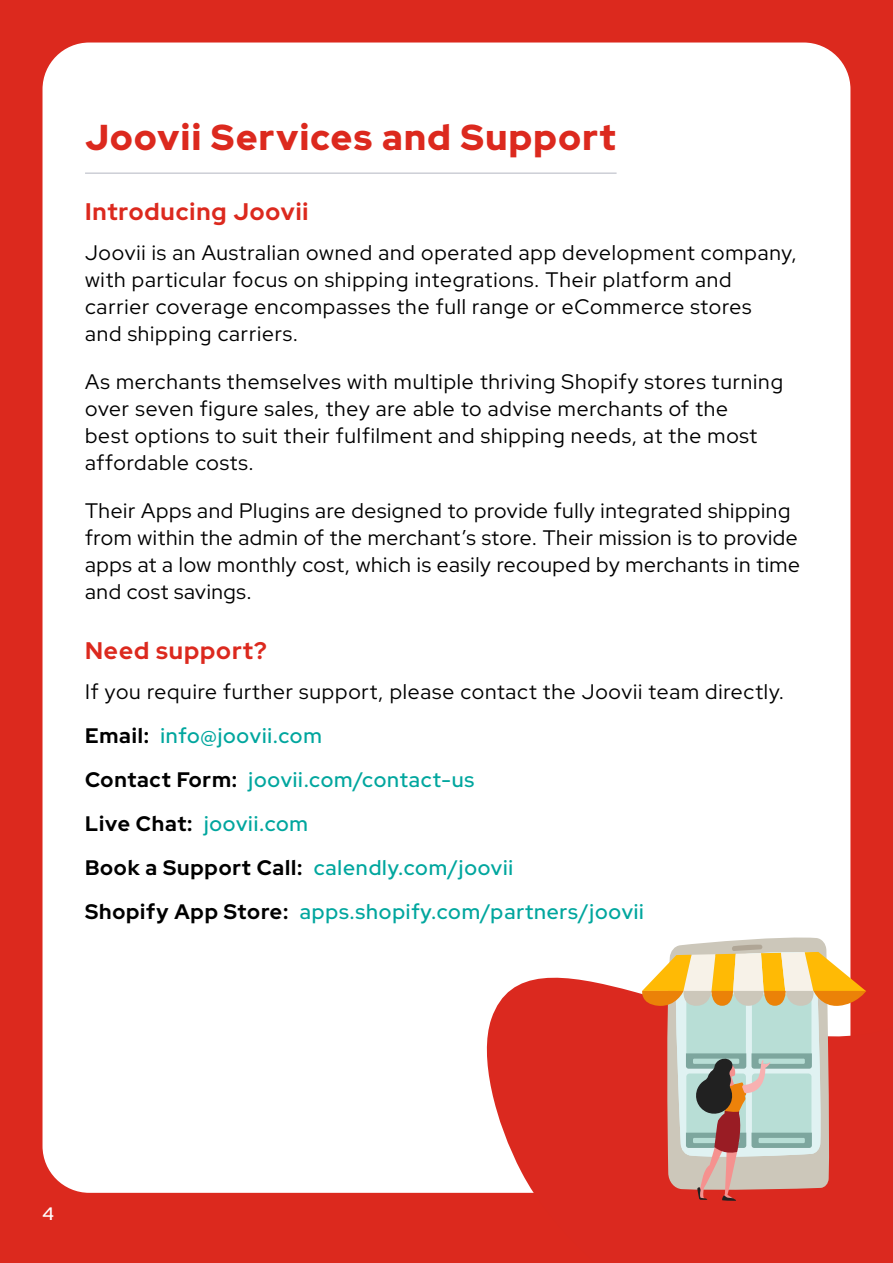
<style>
.page{position:relative;width:893px;height:1263px;background:#dc291e}
.page>*{position:absolute;margin:0;border:0;box-sizing:border-box;transform-origin:0 0}
.t1{font:900 36px "Red Hat Display";letter-spacing:.04em;color:#dc291e}
.t2{font:700 24px "Red Hat Display";letter-spacing:.04em;color:#dc291e}
.t3{font:21px/27px "Red Hat Display";letter-spacing:.04em;color:#000}
.t4{font:500 21px/44px "Red Hat Display";letter-spacing:.04em;color:#00a69e}
.t5{font:500 18px "Red Hat Display";color:#fff}
.s1{font-weight:400;color:#000}
.s2{font-weight:700;color:#000}
</style>
<div class="page">
<div style="left:43px;top:43px;width:807px;height:1150px;background:#fff;border-radius:47px"></div>
<svg style="left:478px;top:977px;width:162px;height:216px;fill:#db291f"></svg>
<svg style="left:640px;top:936px;width:226px;height:265px"></svg>
<hr style="left:85px;top:172px;width:532px;height:2px;background:#cccfd6">
<h1 class="t1" style="left:85px;top:114px;width:532px">Joovii Services and Support</h1>
<p class="t2" style="left:85px;top:196px;width:225px">Introducing Joovii</p>
<p class="t3" style="left:85px;top:238px;width:713px">Joovii is an Australian owned and operated app development company, with particular focus on shipping integrations. Their platform and carrier coverage encompasses the full range or eCommerce stores<br>and shipping carriers.</p>
<p class="t3" style="left:85px;top:367px;width:699px">As merchants themselves with multiple thriving Shopify stores turning over seven figure sales, they are able to advise merchants of the<br>best options to suit their fulfilment and shipping needs, at the most affordable costs.</p>
<p class="t3" style="left:85px;top:497px;width:716px">Their Apps and Plugins are designed to provide fully integrated shipping from within the admin of the merchant’s store. Their mission is to provide apps at a low monthly cost, which is easily recouped by merchants in time and cost savings.</p>
<p class="t2" style="left:85px;top:635px;width:183px">Need support?</p>
<p class="t4" style="left:85px;top:669px;width:701px"><span class="s1">If you require further support, please contact the Joovii team directly.<br></span><span class="s2">Email:</span> info@joovii.com<br><span class="s2">Contact Form:</span> joovii.com/contact-us<br><span class="s2">Live Chat:</span> joovii.com<br><span class="s2">Book a Support Call:</span> calendly.com/joovii<br><span class="s2">Shopify App Store:</span> apps.shopify.com/partners/joovii</p>
<p class="t5" style="left:43px;top:1202px;width:13px">24</p>
</div>
